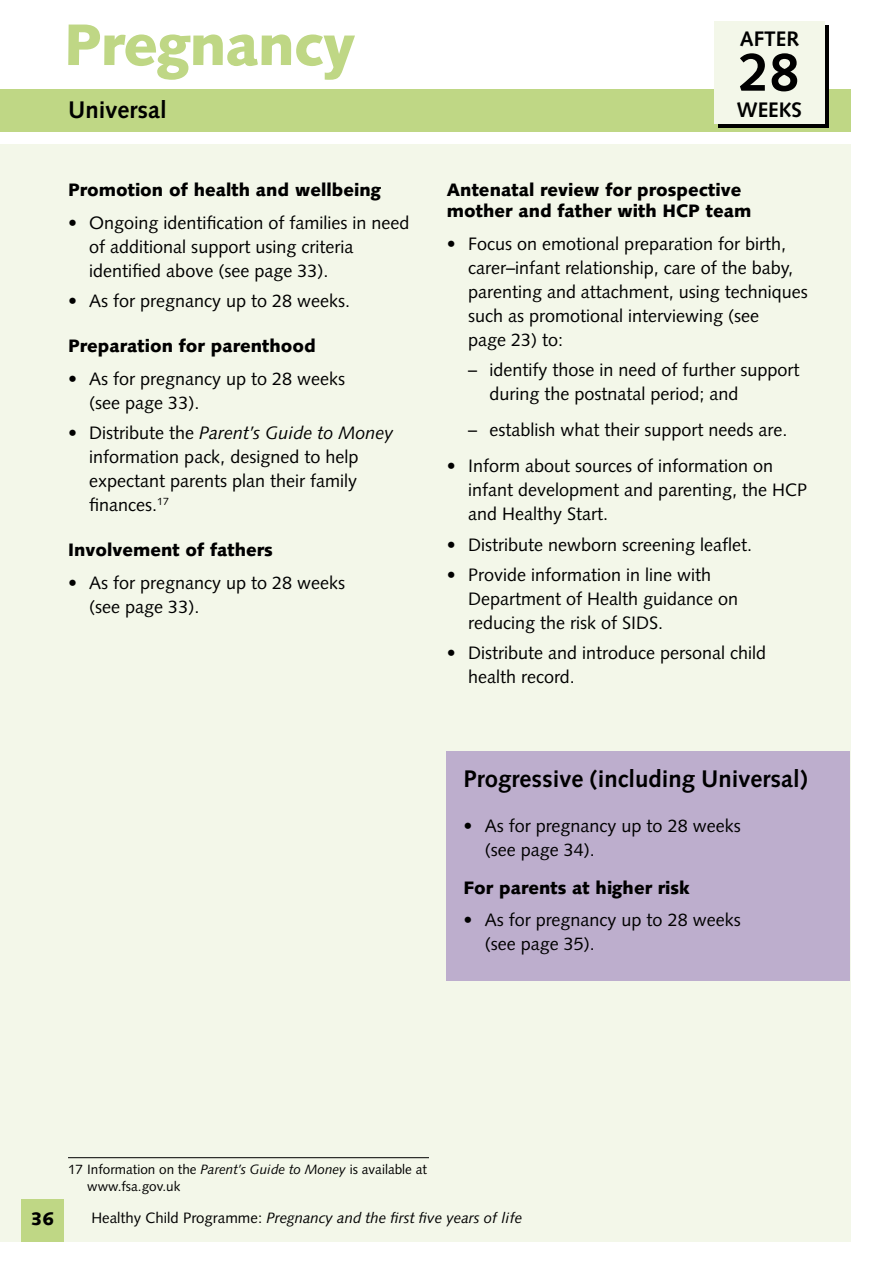
<style>
.page{position:relative;width:893px;height:1263px;background:#fff}
.page>*{position:absolute;margin:0;border:0;box-sizing:border-box;transform-origin:0 0}
.t1{font:900 58.5px "Syntax";letter-spacing:-.02em;color:#bfd785}
.t2{font:700 54px "Syntax";color:#000}
.t3{font:700 24px "Syntax";color:#000}
.t4{font:700 21px "Syntax";color:#000}
.t5{font:18px/24px "Syntax";color:#000}
.t6{font:900 18px/21px "Syntax";color:#000}
.t7{font:italic 15px "Syntax";color:#000}
.t8{font:13.5px/16.5px "Syntax";color:#000}
.s1{font-style:italic}
.s2{font-style:normal}
</style>
<div class="page">
<div style="left:0;top:145px;width:850px;height:1097px;background:#f3f7e9"></div>
<div style="left:21px;top:1199px;width:43px;height:43px;background:#bfd785"></div>
<hr style="left:68px;top:1157px;width:361px;height:1px;background:#000">
<div style="left:446px;top:752px;width:404px;height:229px;background:#bdaecd"></div>
<div style="left:0;top:89px;width:850px;height:43px;background:#bfd785"></div>
<div style="left:719px;top:26px;width:110px;height:102px;background:#000"></div>
<div style="left:714px;top:21px;width:111px;height:102px;background:#f3f7e9"></div>
<h1 class="t1" style="left:64px;top:10px;width:293px">Pregnancy</h1>
<h3 class="t3" style="left:68px;top:95px;width:100px">Universal</h3>
<p class="t6" style="left:68px;top:180px;width:314px">Promotion of health and wellbeing</p>
<p class="t5" style="left:89px;top:211px;width:322px;text-indent:-21px">• Ongoing identification of families in need of additional support using criteria identified above (see page 33).</p>
<p class="t5" style="left:68px;top:289px;width:284px">• As for pregnancy up to 28 weeks.</p>
<p class="t6" style="left:68px;top:335px;width:249px">Preparation for parenthood</p>
<p class="t5" style="left:89px;top:367px;width:257px;text-indent:-21px">• As for pregnancy up to 28 weeks (see page 33).</p>
<p class="t5" style="left:89px;top:421px;width:306px;text-indent:-21px">• Distribute the <span class="s1">Parent’s Guide to Money </span>information pack, designed to help expectant parents plan their family finances.<sup>17</sup></p>
<p class="t6" style="left:68px;top:539px;width:206px">Involvement of fathers</p>
<p class="t5" style="left:89px;top:570px;width:257px;text-indent:-21px">• As for pregnancy up to 28 weeks (see page 33).</p>
<p class="t4" style="left:740px;top:26px;width:61px">AFTER</p>
<h2 class="t2" style="left:739px;top:41px;width:62px">28</h2>
<p class="t4" style="left:737px;top:98px;width:67px">WEEKS</p>
<p class="t6" style="left:447px;top:180px;width:306px">Antenatal review for prospective mother and father with HCP team</p>
<p class="t5" style="left:468px;top:232px;width:341px;text-indent:-21px">• Focus on emotional preparation for birth, carer–infant relationship, care of the baby, parenting and attachment, using techniques such as promotional interviewing (see<br>page 23) to:</p>
<p class="t5" style="left:489px;top:358px;width:312px;text-indent:-21px">– identify those in need of further support during the postnatal period; and</p>
<p class="t5" style="left:468px;top:418px;width:321px">– establish what their support needs are.</p>
<p class="t5" style="left:468px;top:454px;width:340px;text-indent:-21px">• Inform about sources of information on infant development and parenting, the HCP and Healthy Start.</p>
<p class="t5" style="left:447px;top:532px;width:307px">• Distribute newborn screening leaflet.</p>
<p class="t5" style="left:468px;top:563px;width:272px;text-indent:-21px">• Provide information in line with<br>Department of Health guidance on reducing the risk of SIDS.</p>
<p class="t5" style="left:468px;top:641px;width:299px;text-indent:-21px">• Distribute and introduce personal child health record.</p>
<h3 class="t3" style="left:463px;top:765px;width:346px">Progressive (including Universal)</h3>
<p class="t5" style="left:485px;top:814px;width:257px;text-indent:-21px">• As for pregnancy up to 28 weeks (see page 34).</p>
<p class="t6" style="left:463px;top:877px;width:228px">For parents at higher risk</p>
<p class="t5" style="left:485px;top:908px;width:257px;text-indent:-21px">• As for pregnancy up to 28 weeks (see page 35).</p>
<p class="t8" style="left:87px;top:1161px;width:341px;text-indent:-19px">17 Information on the <span class="s1">Parent’s Guide to Money</span> is available at www.fsa.gov.uk</p>
<p class="t6" style="left:31px;top:1209px;width:25px">36</p>
<p class="t7" style="left:91px;top:1209px;width:432px"><span class="s2">Healthy Child Programme:</span> Pregnancy and the first five years of life</p>
</div>
